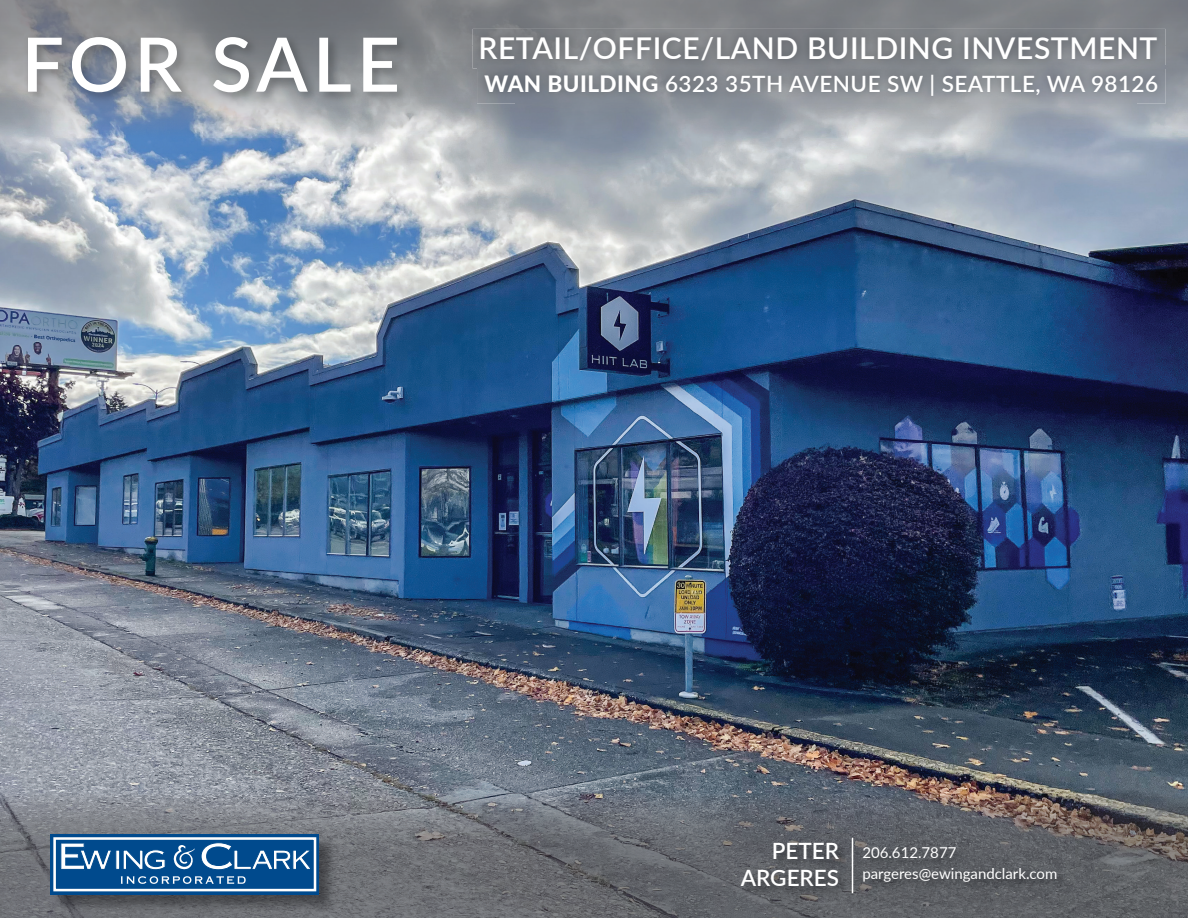
<style>
.page{position:relative;width:1188px;height:918px;background:#fff}
.page>*{position:absolute;margin:0;border:0;box-sizing:border-box;transform-origin:0 0}
.t1{font:600 75px "Lato";letter-spacing:.07em;color:#fff}
.t2{font:600 30px "Lato";letter-spacing:.02em;color:#fff}
.t3{font:600 22.5px "Lato";letter-spacing:.02em;color:#fff}
.t4{font:600 22.5px/27px "Lato";color:#fff;text-align:right}
.t5{font:15px/21px "Lato";color:#fff}
.s1{font-weight:800}
</style>
<div class="page">
<img style="left:0;top:137px;width:1188px;height:656px">
<img style="left:0;top:0;width:1188px;height:45px">
<img style="left:362px;top:45px;width:154px;height:92px">
<img style="left:1137px;top:45px;width:51px;height:92px">
<img style="left:51px;top:105px;width:311px;height:32px">
<img style="left:24px;top:33px;width:386px;height:72px">
<img style="left:477px;top:66px;width:689px;height:37px">
<img style="left:473px;top:29px;width:692px;height:39px">
<img style="left:477px;top:66px;width:688px;height:2px">
<img style="left:0;top:793px;width:775px;height:125px">
<img style="left:775px;top:793px;width:413px;height:42px">
<img style="left:1034px;top:835px;width:154px;height:83px">
<img style="left:775px;top:905px;width:259px;height:13px">
<svg style="left:1180px;top:916px;width:7px;height:2px"></svg>
<img style="left:738px;top:835px;width:332px;height:70px">
<hr style="left:852px;top:838px;width:1px;height:55px;background:#fff">
<img style="left:52px;top:836px;width:286px;height:77px">
<svg style="left:50px;top:834px;width:269px;height:60px;background:#0e5493"></svg>
<div style="left:55px;top:839px;width:260px;height:51px;background:#004a8d"></div>
<div style="left:53px;top:837px;width:263px;height:54px;border:3px solid #fff"></div>
<svg style="left:60px;top:842px;width:250px;height:42px"></svg>
<h1 class="t1" style="left:22px;top:10px;width:380px">FOR SALE</h1>
<h2 class="t2" style="left:478px;top:27px;width:681px">RETAIL/OFFICE/LAND BUILDING INVESTMENT</h2>
<p class="t3" style="left:485px;top:67px;width:675px"><span class="s1">WAN BUILDING</span> 6323 35TH AVENUE SW | SEATTLE, WA 98126</p>
<p class="t4" style="left:741px;top:837px;width:100px">PETER<br>ARGERES</p>
<p class="t5" style="left:862px;top:841px;width:197px">206.612.7877 pargeres@ewingandclark.com</p>
</div>
